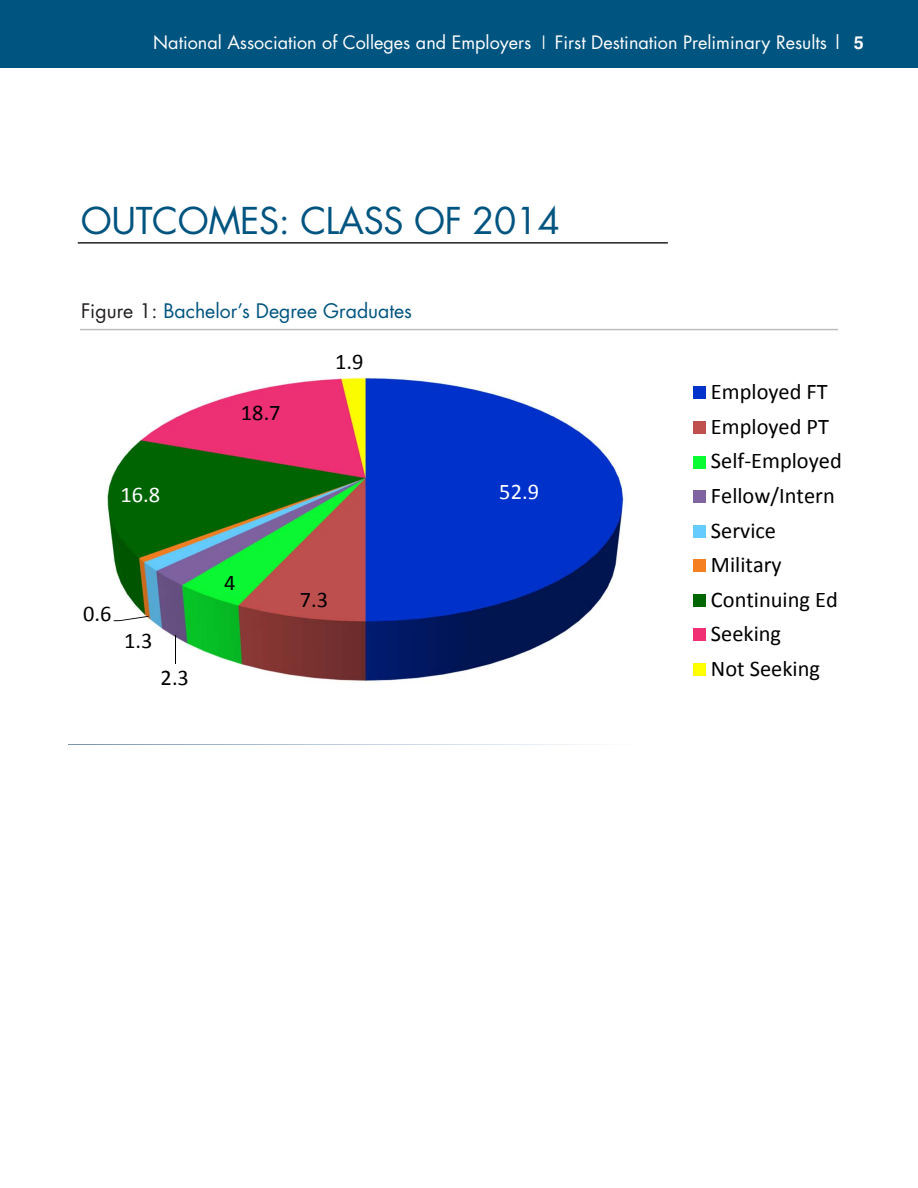
<style>
.page{position:relative;width:918px;height:1188px;background:#fff}
.page>*{position:absolute;margin:0;border:0;box-sizing:border-box;transform-origin:0 0}
.Subhead_1{font:36px "Futura";letter-spacing:-.01em;color:#005480}
.t1{font:22.35px/34.5px "Calibri";color:#000}
.t2{font:22.35px "Calibri";color:#fff}
.t3{font:19.5px "Futura";color:#005480}
.t4{font:18px "Futura";color:#fff}
.s1{font-family:"Helvetica";font-stretch:condensed}
.s2{font-family:"Helvetica";font-weight:700}
.s3{color:#231f20}
</style>
<div class="page">
<div style="left:0;top:0;width:918px;height:68px;background:#005480"></div>
<img style="left:107px;top:377px;width:517px;height:306px">
<svg style="left:175px;top:635px;width:1px;height:28px"></svg>
<svg style="left:114px;top:616px;width:35px;height:5px"></svg>
<div style="left:693px;top:387px;width:12px;height:12px;background:#03c"></div>
<div style="left:693px;top:421px;width:12px;height:13px;background:#c0504d"></div>
<div style="left:693px;top:456px;width:12px;height:12px;background:#09fb31"></div>
<div style="left:693px;top:490px;width:12px;height:13px;background:#8064a2"></div>
<div style="left:693px;top:525px;width:12px;height:12px;background:#6cf"></div>
<div style="left:693px;top:560px;width:12px;height:12px;background:#f5801f"></div>
<div style="left:693px;top:594px;width:12px;height:12px;background:#060"></div>
<div style="left:693px;top:629px;width:12px;height:12px;background:#f12f74"></div>
<div style="left:693px;top:663px;width:12px;height:13px;background:#ff0"></div>
<hr style="left:78px;top:242px;width:590px;height:2px;background:#231f20">
<hr style="left:80px;top:329px;width:758px;height:1px;background:#bcbdc0">
<p class="t4" style="left:153px;top:30px;width:712px">National Association of Colleges and Employers <span class="s1">|</span> First Destination Preliminary Results | <span class="s2">5</span></p>
<p class="Subhead_1" style="left:81px;top:196px;width:481px">OUTCOMES: CLASS OF 2014</p>
<p class="t3" style="left:81px;top:297px;width:333px"><span class="s3">Figure 1:</span> Bachelor’s Degree Graduates</p>
<p class="t2" style="left:121px;top:480px;width:41px">16.8</p>
<p class="t1" style="left:83px;top:597px;width:30px">0.6</p>
<p class="t1" style="left:124px;top:623px;width:30px">1.3</p>
<p class="t1" style="left:161px;top:660px;width:30px">2.3</p>
<p class="t1" style="left:241px;top:395px;width:41px">18.7</p>
<p class="t1" style="left:335px;top:345px;width:30px">1.9</p>
<p class="t1" style="left:224px;top:565px;width:13px">4</p>
<p class="t1" style="left:300px;top:582px;width:30px">7.3</p>
<p class="t2" style="left:499px;top:477px;width:41px">52.9</p>
<p class="t1" style="left:711px;top:375px;width:132px">Employed FT<br>Employed PT<br>Self-Employed<br>Fellow/Intern<br>Service<br>Military<br>Continuing Ed<br>Seeking<br>Not Seeking</p>
</div>
